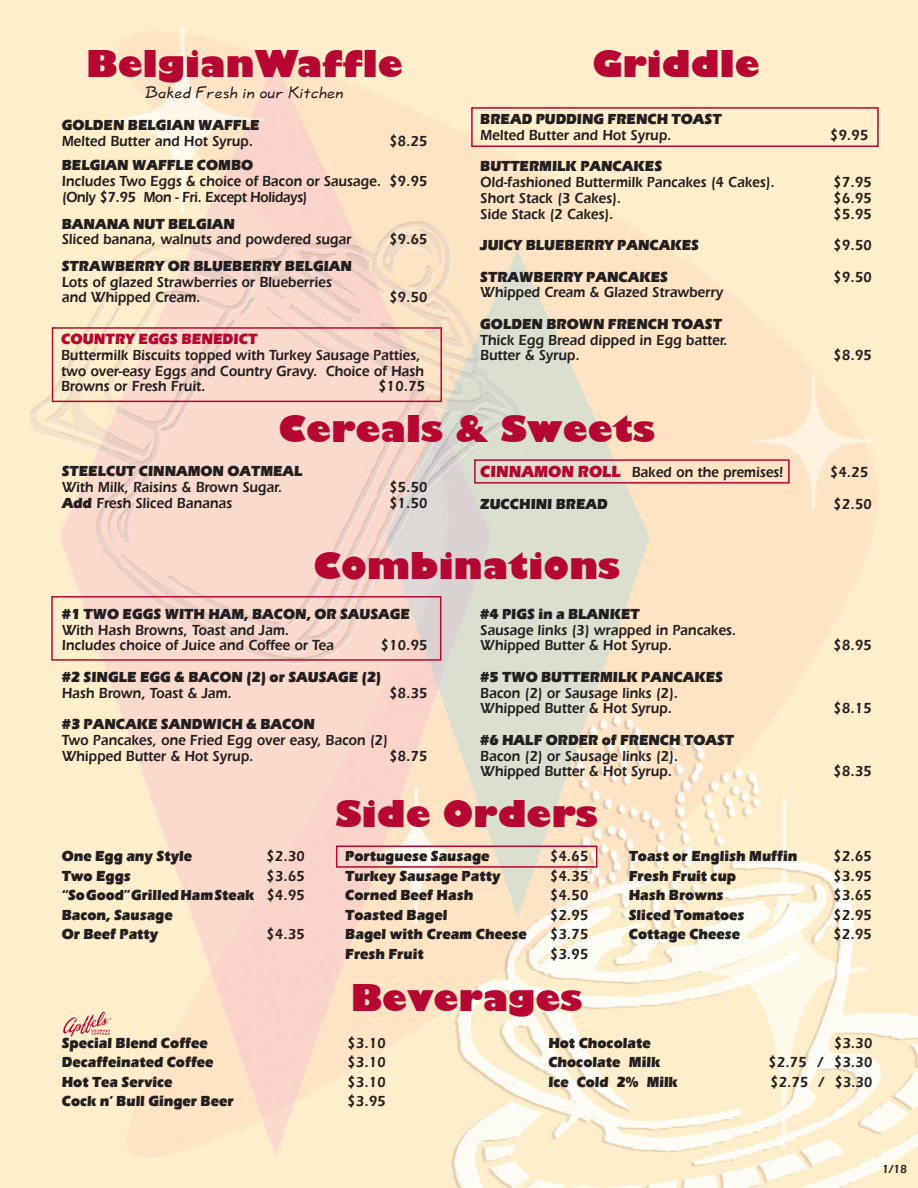
<style>
.page{position:relative;width:918px;height:1188px;background:#fff}
.page>*{position:absolute;margin:0;border:0;box-sizing:border-box;transform-origin:0 0}
.t1{font:36px "Gilbert Ultra Bold Plain";color:#b50732}
.t2{font:18px "Quill Script";color:#231f20}
.t3{font:900 15.3px "Eras ITC";color:#b50732;scale:.9 1}
.t4{font:15px/15.8px "Erie Black Plain";color:#231f20;scale:.9 1}
.t5{font:900 15px "Eras ITC";color:#231f20;scale:.9 1}
.t6{font:900 15px/19.5px "Eras ITC";color:#231f20;scale:.89 1}
.t7{font:15px "Erie Black Plain";color:#231f20;scale:.89 1}
.t8{font:12px "Erie Black Plain";color:#231f20;scale:.9 1}
.s1{font-family:"Erie";font-weight:900}
.s2{font-family:"Eras ITC";font-weight:900;font-size:16.5px;color:#b50732}
.s3{font-family:"Erie Black Plain";font-weight:400}
</style>
<div class="page">
<img style="left:0;top:0;width:918px;height:1188px">
<svg style="left:63px;top:1012px;width:49px;height:25px"></svg>
<svg style="left:51px;top:596px;width:390px;height:65px;background:#f2cdc3"></svg>
<svg style="left:336px;top:846px;width:261px;height:22px"></svg>
<svg style="left:474px;top:459px;width:316px;height:25px;background:#e6c5b6"></svg>
<svg style="left:52px;top:327px;width:390px;height:75px;background:#f5d2c4"></svg>
<svg style="left:471px;top:107px;width:408px;height:40px;background:#f7dabe"></svg>
<h1 class="t1" style="left:86px;top:41px;width:318px">BelgianWaffle</h1>
<p class="t2" style="left:145px;top:83px;width:200px">Baked Fresh in our Kitchen</p>
<p class="t5" style="left:62px;top:116px;width:221px">GOLDEN BELGIAN WAFFLE</p>
<p class="t4" style="left:62px;top:133px;width:214px">Melted Butter and Hot Syrup.</p>
<p class="t4" style="left:389px;top:133px;width:44px">$8.25</p>
<p class="t5" style="left:62px;top:157px;width:214px">BELGIAN WAFFLE COMBO</p>
<p class="t4" style="left:62px;top:173px;width:408px">Includes Two Eggs &amp; choice of Bacon or Sausage. $9.95 (Only $7.95 Mon - Fri. Except Holidays)</p>
<p class="t5" style="left:62px;top:215px;width:194px">BANANA NUT BELGIAN</p>
<p class="t4" style="left:62px;top:231px;width:323px">Sliced banana, walnuts and powdered sugar</p>
<p class="t4" style="left:389px;top:231px;width:44px">$9.65</p>
<p class="t5" style="left:62px;top:257px;width:324px">STRAWBERRY OR BLUEBERRY BELGIAN</p>
<p class="t4" style="left:62px;top:273px;width:301px">Lots of glazed Strawberries or Blueberries and Whipped Cream.</p>
<p class="t4" style="left:389px;top:289px;width:44px">$9.50</p>
<p class="t3" style="left:61px;top:330px;width:220px">COUNTRY EGGS BENEDICT</p>
<p class="t4" style="left:61px;top:347px;width:405px">Buttermilk Biscuits topped with Turkey Sausage Patties, two over-easy Eggs and Country Gravy. Choice of Hash<br>Browns or Fresh Fruit.</p>
<p class="t4" style="left:378px;top:378px;width:54px">$10.75</p>
<h1 class="t1" style="left:592px;top:41px;width:169px">Griddle</h1>
<p class="t5" style="left:480px;top:110px;width:270px">BREAD PUDDING FRENCH TOAST</p>
<p class="t4" style="left:480px;top:127px;width:214px">Melted Butter and Hot Syrup.</p>
<p class="t4" style="left:830px;top:127px;width:44px">$9.95</p>
<p class="t5" style="left:480px;top:158px;width:204px">BUTTERMILK PANCAKES</p>
<p class="t4" style="left:480px;top:174px;width:329px">Old-fashioned Buttermilk Pancakes (4 Cakes).</p>
<p class="t4" style="left:833px;top:174px;width:44px">$7.95</p>
<p class="t4" style="left:480px;top:190px;width:158px">Short Stack (3 Cakes).</p>
<p class="t4" style="left:833px;top:190px;width:44px">$6.95</p>
<p class="t4" style="left:480px;top:206px;width:150px">Side Stack (2 Cakes).</p>
<p class="t4" style="left:833px;top:206px;width:44px">$5.95</p>
<p class="t5" style="left:480px;top:236px;width:245px">JUICY BLUEBERRY PANCAKES</p>
<p class="t4" style="left:833px;top:237px;width:44px">$9.50</p>
<p class="t5" style="left:480px;top:268px;width:210px">STRAWBERRY PANCAKES</p>
<p class="t4" style="left:833px;top:269px;width:44px">$9.50</p>
<p class="t4" style="left:480px;top:284px;width:271px">Whipped Cream &amp; Glazed Strawberry</p>
<p class="t5" style="left:480px;top:315px;width:270px">GOLDEN BROWN FRENCH TOAST</p>
<p class="t4" style="left:480px;top:332px;width:276px">Thick Egg Bread dipped in Egg batter.<br>Butter &amp; Syrup.</p>
<p class="t4" style="left:833px;top:347px;width:44px">$8.95</p>
<h1 class="t1" style="left:278px;top:406px;width:379px">Cereals &amp; Sweets</h1>
<p class="t5" style="left:62px;top:463px;width:269px">STEELCUT CINNAMON OATMEAL</p>
<p class="t4" style="left:62px;top:479px;width:246px">With Milk, Raisins &amp; Brown Sugar.</p>
<p class="t4" style="left:389px;top:479px;width:44px">$5.50</p>
<p class="t4" style="left:62px;top:495px;width:191px"><span class="s1">Add</span> Fresh Sliced Bananas</p>
<p class="t4" style="left:389px;top:495px;width:44px">$1.50</p>
<p class="t4" style="left:480px;top:464px;width:338px"><span class="s2">CINNAMON ROLL</span> Baked on the premises!</p>
<p class="t4" style="left:830px;top:464px;width:44px">$4.25</p>
<p class="t5" style="left:480px;top:495px;width:143px">ZUCCHINI BREAD</p>
<p class="t4" style="left:833px;top:496px;width:44px">$2.50</p>
<h1 class="t1" style="left:313px;top:544px;width:309px">Combinations</h1>
<p class="t5" style="left:62px;top:605px;width:388px">#1 TWO EGGS WITH HAM, BACON, OR SAUSAGE</p>
<p class="t4" style="left:62px;top:621px;width:304px">With Hash Browns, Toast and Jam.<br>Includes choice of Juice and Coffee or Tea</p>
<p class="t5" style="left:480px;top:605px;width:179px">#4 PIGS in a BLANKET</p>
<p class="t4" style="left:480px;top:621px;width:286px">Sausage links (3) wrapped in Pancakes.<br>Whipped Butter &amp; Hot Syrup.</p>
<p class="t4" style="left:380px;top:637px;width:54px">$10.95</p>
<p class="t5" style="left:62px;top:668px;width:357px">#2 SINGLE EGG &amp; BACON (2) or SAUSAGE (2)</p>
<p class="t4" style="left:62px;top:684px;width:190px">Hash Brown, Toast &amp; Jam.</p>
<p class="t4" style="left:389px;top:684px;width:44px">$8.35</p>
<p class="t5" style="left:62px;top:715px;width:283px">#3 PANCAKE SANDWICH &amp; BACON</p>
<p class="t4" style="left:62px;top:732px;width:364px">Two Pancakes, one Fried Egg over easy, Bacon (2)<br>Whipped Butter &amp; Hot Syrup.</p>
<p class="t4" style="left:389px;top:747px;width:44px">$8.75</p>
<p class="t5" style="left:480px;top:668px;width:271px">#5 TWO BUTTERMILK PANCAKES</p>
<p class="t4" style="left:480px;top:684px;width:221px">Bacon (2) or Sausage links (2).<br>Whipped Butter &amp; Hot Syrup.</p>
<p class="t5" style="left:480px;top:731px;width:284px">#6 HALF ORDER of FRENCH TOAST</p>
<p class="t4" style="left:480px;top:747px;width:221px">Bacon (2) or Sausage links (2).<br>Whipped Butter &amp; Hot Syrup.</p>
<h1 class="t1" style="left:336px;top:791px;width:264px">Side Orders</h1>
<p class="t4" style="left:833px;top:637px;width:44px">$8.95</p>
<p class="t4" style="left:833px;top:700px;width:44px">$8.15</p>
<p class="t4" style="left:833px;top:763px;width:44px">$8.35</p>
<p class="t5" style="left:62px;top:847px;width:146px">One Egg any Style</p>
<p class="t4" style="left:266px;top:848px;width:44px">$2.30</p>
<p class="t5" style="left:62px;top:867px;width:78px">Two Eggs</p>
<p class="t4" style="left:266px;top:867px;width:44px">$3.65</p>
<p class="t6" style="left:62px;top:885px;width:275px">“So Good” Grilled Ham Steak <span class="s3">$4.95<br></span>Bacon, Sausage<br>Or Beef Patty</p>
<p class="t4" style="left:266px;top:926px;width:44px">$4.35</p>
<p class="t5" style="left:345px;top:847px;width:162px">Portuguese Sausage</p>
<p class="t4" style="left:550px;top:848px;width:44px">$4.65</p>
<p class="t5" style="left:345px;top:867px;width:174px">Turkey Sausage Patty</p>
<p class="t4" style="left:550px;top:867px;width:44px">$4.35</p>
<p class="t5" style="left:345px;top:886px;width:144px">Corned Beef Hash</p>
<p class="t4" style="left:550px;top:887px;width:44px">$4.50</p>
<p class="t5" style="left:345px;top:906px;width:115px">Toasted Bagel</p>
<p class="t4" style="left:550px;top:906px;width:44px">$2.95</p>
<p class="t5" style="left:345px;top:925px;width:203px">Bagel with Cream Cheese</p>
<p class="t4" style="left:550px;top:926px;width:44px">$3.75</p>
<p class="t5" style="left:345px;top:945px;width:89px">Fresh Fruit</p>
<p class="t4" style="left:550px;top:945px;width:44px">$3.95</p>
<h1 class="t1" style="left:351px;top:976px;width:234px">Beverages</h1>
<p class="t5" style="left:629px;top:847px;width:189px">Toast or English Muffin</p>
<p class="t4" style="left:833px;top:848px;width:44px">$2.65</p>
<p class="t5" style="left:629px;top:867px;width:121px">Fresh Fruit cup</p>
<p class="t4" style="left:833px;top:867px;width:44px">$3.95</p>
<p class="t5" style="left:629px;top:886px;width:107px">Hash Browns</p>
<p class="t4" style="left:833px;top:887px;width:44px">$3.65</p>
<p class="t5" style="left:629px;top:906px;width:130px">Sliced Tomatoes</p>
<p class="t4" style="left:833px;top:906px;width:44px">$2.95</p>
<p class="t5" style="left:629px;top:925px;width:125px">Cottage Cheese</p>
<p class="t4" style="left:833px;top:926px;width:44px">$2.95</p>
<p class="t5" style="left:62px;top:1034px;width:164px">Special Blend Coffee</p>
<p class="t4" style="left:347px;top:1035px;width:44px">$3.10</p>
<p class="t5" style="left:62px;top:1054px;width:170px">Decaffeinated Coffee</p>
<p class="t4" style="left:347px;top:1054px;width:44px">$3.10</p>
<p class="t5" style="left:62px;top:1073px;width:125px">Hot Tea Service</p>
<p class="t4" style="left:347px;top:1074px;width:44px">$3.10</p>
<p class="t5" style="left:62px;top:1093px;width:192px">Cock n’ Bull Ginger Beer</p>
<p class="t4" style="left:347px;top:1093px;width:44px">$3.95</p>
<p class="t5" style="left:548px;top:1034px;width:115px">Hot Chocolate</p>
<p class="t4" style="left:834px;top:1035px;width:44px">$3.30</p>
<p class="t5" style="left:548px;top:1053px;width:126px">Chocolate Milk</p>
<p class="t4" style="left:768px;top:1054px;width:117px">$2.75 / $3.30</p>
<p class="t6" style="left:548px;top:1072px;width:147px">Ice Cold 2% Milk</p>
<p class="t7" style="left:770px;top:1073px;width:116px">$2.75 / $3.30</p>
<p class="t8" style="left:882px;top:1162px;width:29px">1/18</p>
</div>
